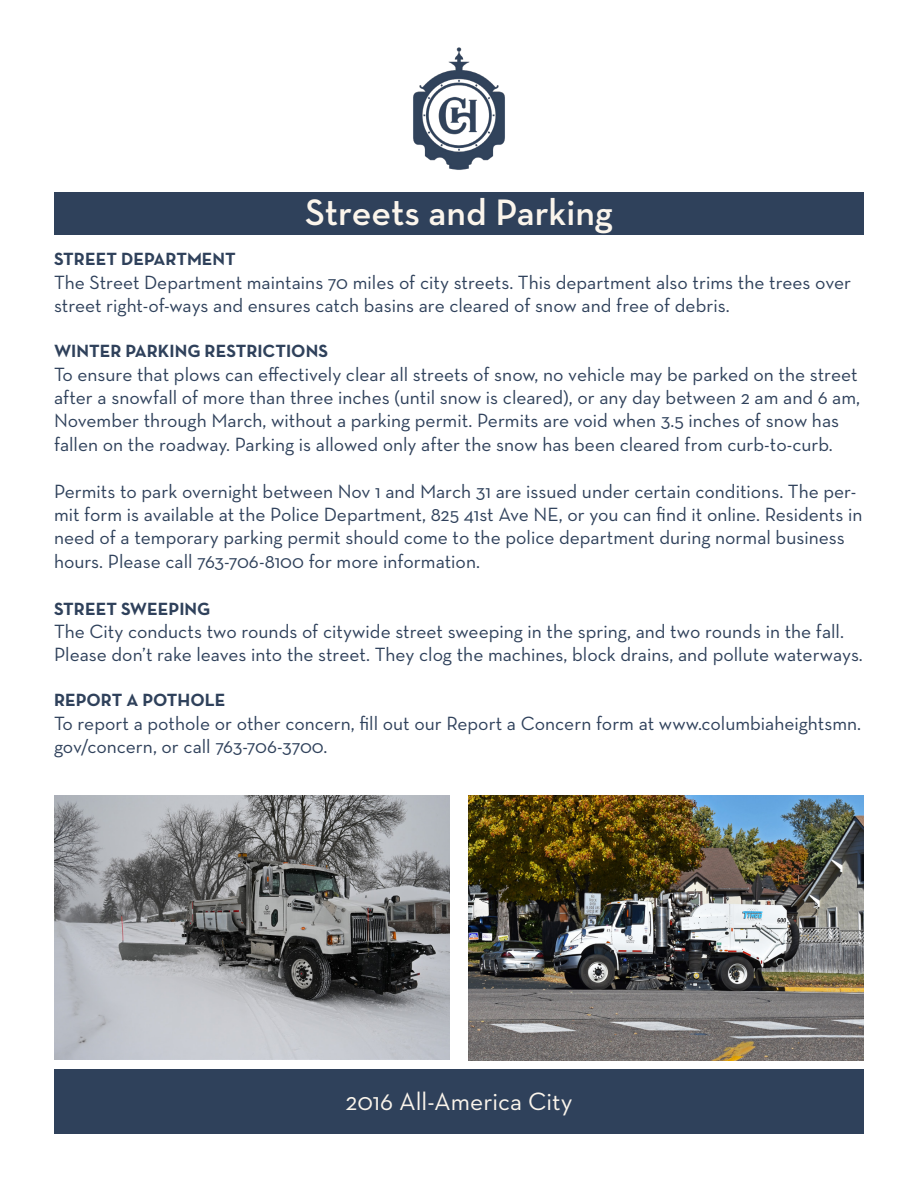
<style>
.page{position:relative;width:918px;height:1188px;background:#fff}
.page>*{position:absolute;margin:0;border:0;box-sizing:border-box;transform-origin:0 0}
.t1{font:600 37.5px "Neutra Text";color:#fbf5ec}
.t2{font:25.5px "Neutraface 2 Text";color:#fbf5ec}
.t3{font:19.5px/23.4px "Neutra Text";color:#2f415b}
.t4{font:700 18px "Neutra Text";color:#2f415b}
</style>
<div class="page">
<img style="left:413px;top:47px;width:92px;height:123px">
<div style="left:54px;top:1069px;width:810px;height:65px;background:#2f415b"></div>
<img style="left:54px;top:795px;width:395px;height:265px">
<img style="left:469px;top:795px;width:395px;height:265px">
<div style="left:54px;top:192px;width:810px;height:43px;background:#2f415b"></div>
<p class="t1" style="left:305px;top:189px;width:309px">Streets and Parking</p>
<p class="t4" style="left:54px;top:248px;width:183px">STREET DEPARTMENT</p>
<p class="t3" style="left:54px;top:270px;width:799px">The Street Department maintains 70 miles of city streets. This department also trims the trees over street right-of-ways and ensures catch basins are cleared of snow and free of debris.</p>
<p class="t4" style="left:54px;top:340px;width:276px">WINTER PARKING RESTRICTIONS</p>
<p class="t3" style="left:54px;top:362px;width:808px">To ensure that plows can effectively clear all streets of snow, no vehicle may be parked on the street after a snowfall of more than three inches (until snow is cleared), or any day between 2 am and 6 am, November through March, without a parking permit. Permits are void when 3.5 inches of snow has fallen on the roadway. Parking is allowed only after the snow has been cleared from curb-to-curb.</p>
<p class="t3" style="left:54px;top:479px;width:810px">Permits to park overnight between Nov 1 and March 31 are issued under certain conditions. The per&shy;mit form is available at the Police Department, 825 41st Ave NE, or you can find it online. Residents in need of a temporary parking permit should come to the police department during normal business hours. Please call 763-706-8100 for more information.</p>
<p class="t4" style="left:54px;top:597px;width:158px">STREET SWEEPING</p>
<p class="t3" style="left:54px;top:619px;width:810px">The City conducts two rounds of citywide street sweeping in the spring, and two rounds in the fall.<br>Please don’t rake leaves into the street. They clog the machines, block drains, and pollute waterways.</p>
<p class="t4" style="left:54px;top:689px;width:173px">REPORT A POTHOLE</p>
<p class="t3" style="left:54px;top:711px;width:809px">To report a pothole or other concern, fill out our Report a Concern form at www.columbiaheightsmn. gov/concern, or call 763-706-3700.</p>
<h2 class="t2" style="left:346px;top:1085px;width:228px">2016 All-America City</h2>
</div>
